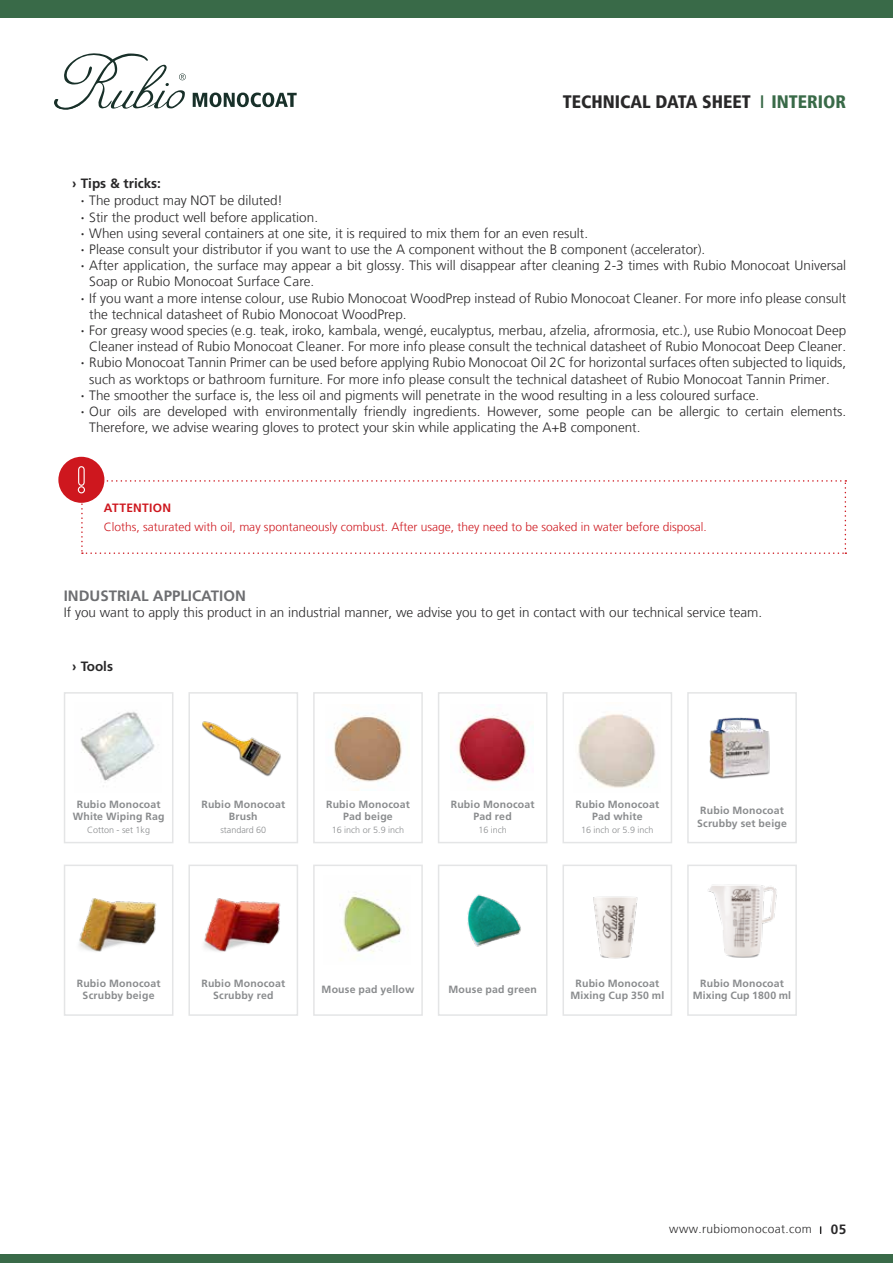
<style>
.page{position:relative;width:893px;height:1263px;background:#fff}
.page>*{position:absolute;margin:0;border:0;box-sizing:border-box;transform-origin:0 0}
.t1{font:900 condensed 18px "Frutiger 77";color:#292829}
.t2{font:700 15px "Frutiger LT Std";color:#6d6e71}
.t3{font:300 13.5px "Frutiger LT";color:#292829}
.t4{font:700 13.5px "Frutiger LT Std";color:#292829}
.t5{font:300 12px "Frutiger LT";color:#ce171e}
.t6{font:300 12px "Frutiger LT";letter-spacing:.03em;color:#292829}
.t7{font:700 12px "Frutiger LT";letter-spacing:.025em;color:#ce171e}
.t8{font:700 10.5px/12.6px "Frutiger LT Std";letter-spacing:.015em;color:#8a8c8e;text-align:center}
.t9{font:300 9px "Frutiger LT Std";color:#8a8c8e}
.s1{color:#396a48}
.s2{font-weight:700}
.s3{font-family:"Frutiger LT Std";font-weight:700;font-size:9.15px}
.s4{font-family:"Frutiger LT Std";font-weight:700;font-size:13.5px}
</style>
<div class="page">
<div style="left:58px;top:457px;width:46px;height:46px;background:#ce171e;border-radius:50%"></div>
<svg style="left:77px;top:466px;width:769px;height:88px"></svg>
<div style="left:64px;top:692px;width:109px;height:151px;border:2px solid #e4e5e6"></div>
<img style="left:80px;top:712px;width:75px;height:69px">
<div style="left:188px;top:692px;width:110px;height:151px;border:2px solid #e4e5e6"></div>
<img style="left:202px;top:721px;width:79px;height:56px">
<div style="left:687px;top:692px;width:110px;height:151px;border:2px solid #e4e5e6"></div>
<img style="left:709px;top:717px;width:61px;height:62px">
<div style="left:313px;top:692px;width:110px;height:151px;border:2px solid #e4e5e6"></div>
<img style="left:334px;top:713px;width:68px;height:77px">
<div style="left:64px;top:864px;width:109px;height:152px;border:2px solid #e4e5e6"></div>
<img style="left:79px;top:898px;width:78px;height:54px">
<div style="left:438px;top:692px;width:109px;height:151px;border:2px solid #e4e5e6"></div>
<img style="left:450px;top:715px;width:84px;height:73px">
<div style="left:188px;top:864px;width:110px;height:152px;border:2px solid #e4e5e6"></div>
<img style="left:203px;top:898px;width:78px;height:54px">
<div style="left:562px;top:692px;width:110px;height:151px;border:2px solid #e4e5e6"></div>
<img style="left:578px;top:714px;width:78px;height:74px">
<div style="left:313px;top:864px;width:110px;height:152px;border:2px solid #e4e5e6"></div>
<img style="left:340px;top:892px;width:62px;height:62px">
<div style="left:562px;top:864px;width:110px;height:152px;border:2px solid #e4e5e6"></div>
<img style="left:593px;top:896px;width:45px;height:63px">
<div style="left:438px;top:864px;width:109px;height:152px;border:2px solid #e4e5e6"></div>
<img style="left:467px;top:894px;width:54px;height:53px">
<div style="left:687px;top:864px;width:110px;height:152px;border:2px solid #e4e5e6"></div>
<img style="left:708px;top:884px;width:69px;height:74px">
<svg style="left:54px;top:53px;width:132px;height:57px"></svg>
<svg style="left:193px;top:92px;width:104px;height:15px"></svg>
<div style="left:0;top:0;width:893px;height:18px;background:#396a48"></div>
<div style="left:0;top:1254px;width:893px;height:9px;background:#396a48"></div>
<h1 class="t1" style="left:563px;top:91px;width:285px">TECHNICAL DATA SHEET <span class="s1">I INTERIOR</span></h1>
<p class="t4" style="left:72px;top:176px;width:90px">› Tips &amp; tricks:</p>
<p class="t3" style="left:81px;top:193px;width:204px"><span class="s2">·</span> The product may NOT be diluted!</p>
<p class="t3" style="left:81px;top:209px;width:239px"><span class="s2">·</span> Stir the product well before application.</p>
<p class="t3" style="left:81px;top:225px;width:509px"><span class="s2">·</span> When using several containers at one site, it is required to mix them for an even result.</p>
<p class="t3" style="left:81px;top:242px;width:626px"><span class="s2">·</span> Please consult your distributor if you want to use the A component without the B component (accelerator).</p>
<p class="t3" style="left:81px;top:258px;width:767px"><span class="s2">·</span> After application, the surface may appear a bit glossy. This will disappear after cleaning 2-3 times with Rubio Monocoat Universal</p>
<p class="t3" style="left:89px;top:274px;width:227px">Soap or Rubio Monocoat Surface Care.</p>
<p class="t3" style="left:81px;top:290px;width:767px"><span class="s2">·</span> If you want a more intense colour, use Rubio Monocoat WoodPrep instead of Rubio Monocoat Cleaner. For more info please consult</p>
<p class="t3" style="left:89px;top:306px;width:319px">the technical datasheet of Rubio Monocoat WoodPrep.</p>
<p class="t3" style="left:81px;top:323px;width:767px"><span class="s2">·</span> For greasy wood species (e.g. teak, iroko, kambala, wengé, eucalyptus, merbau, afzelia, afrormosia, etc.), use Rubio Monocoat Deep</p>
<p class="t3" style="left:89px;top:339px;width:758px">Cleaner instead of Rubio Monocoat Cleaner. For more info please consult the technical datasheet of Rubio Monocoat Deep Cleaner.</p>
<p class="t3" style="left:81px;top:355px;width:767px"><span class="s2">·</span> Rubio Monocoat Tannin Primer can be used before applying Rubio Monocoat Oil 2C for horizontal surfaces often subjected to liquids,</p>
<p class="t3" style="left:89px;top:371px;width:742px">such as worktops or bathroom furniture. For more info please consult the technical datasheet of Rubio Monocoat Tannin Primer.</p>
<p class="t3" style="left:81px;top:387px;width:680px"><span class="s2">·</span> The smoother the surface is, the less oil and pigments will penetrate in the wood resulting in a less coloured surface.</p>
<p class="t3" style="left:81px;top:404px;width:767px"><span class="s2">·</span> Our oils are developed with environmentally friendly ingredients. However, some people can be allergic to certain elements.</p>
<p class="t3" style="left:89px;top:420px;width:553px">Therefore, we advise wearing gloves to protect your skin while applicating the A+B component.</p>
<p class="t7" style="left:104px;top:501px;width:69px">ATTENTION</p>
<p class="t5" style="left:104px;top:520px;width:604px">Cloths, saturated with oil, may spontaneously combust. After usage, they need to be soaked in water before disposal.</p>
<p class="t2" style="left:64px;top:587px;width:184px">INDUSTRIAL APPLICATION</p>
<p class="t3" style="left:64px;top:605px;width:700px">If you want to apply this product in an industrial manner, we advise you to get in contact with our technical service team.</p>
<p class="t4" style="left:72px;top:658px;width:42px">› Tools</p>
<p class="t8" style="left:73px;top:798px;width:93px">Rubio Monocoat<br>White Wiping Rag</p>
<p class="t9" style="left:87px;top:825px;width:65px">Cotton - set 1kg</p>
<p class="t8" style="left:201px;top:798px;width:85px">Rubio Monocoat<br>Brush</p>
<p class="t9" style="left:220px;top:825px;width:47px">standard 60</p>
<p class="t8" style="left:326px;top:798px;width:85px">Rubio Monocoat<br>Pad beige</p>
<p class="t9" style="left:332px;top:825px;width:74px">16 inch or 5.9 inch</p>
<p class="t8" style="left:451px;top:798px;width:85px">Rubio Monocoat<br>Pad red</p>
<p class="t9" style="left:478px;top:825px;width:30px">16 inch</p>
<p class="t8" style="left:575px;top:798px;width:85px">Rubio Monocoat<br>Pad white</p>
<p class="t9" style="left:581px;top:825px;width:74px">16 inch or 5.9 inch</p>
<p class="t8" style="left:697px;top:804px;width:91px;text-align:left">Rubio Monocoat<br>Scrubby set beige</p>
<p class="t8" style="left:77px;top:977px;width:85px">Rubio Monocoat<br>Scrubby beige</p>
<p class="t8" style="left:201px;top:977px;width:85px">Rubio Monocoat<br>Scrubby red</p>
<p class="t8" style="left:322px;top:983px;width:94px">Mouse pad yellow</p>
<p class="t8" style="left:570px;top:977px;width:95px">Rubio Monocoat<br>Mixing Cup 350 ml</p>
<p class="t8" style="left:448px;top:983px;width:90px">Mouse pad green</p>
<p class="t8" style="left:693px;top:977px;width:100px">Rubio Monocoat<br>Mixing Cup 1800 ml</p>
<p class="t6" style="left:669px;top:1222px;width:178px">www.rubiomonocoat.com <span class="s3">I</span> <span class="s4">05</span></p>
</div>
